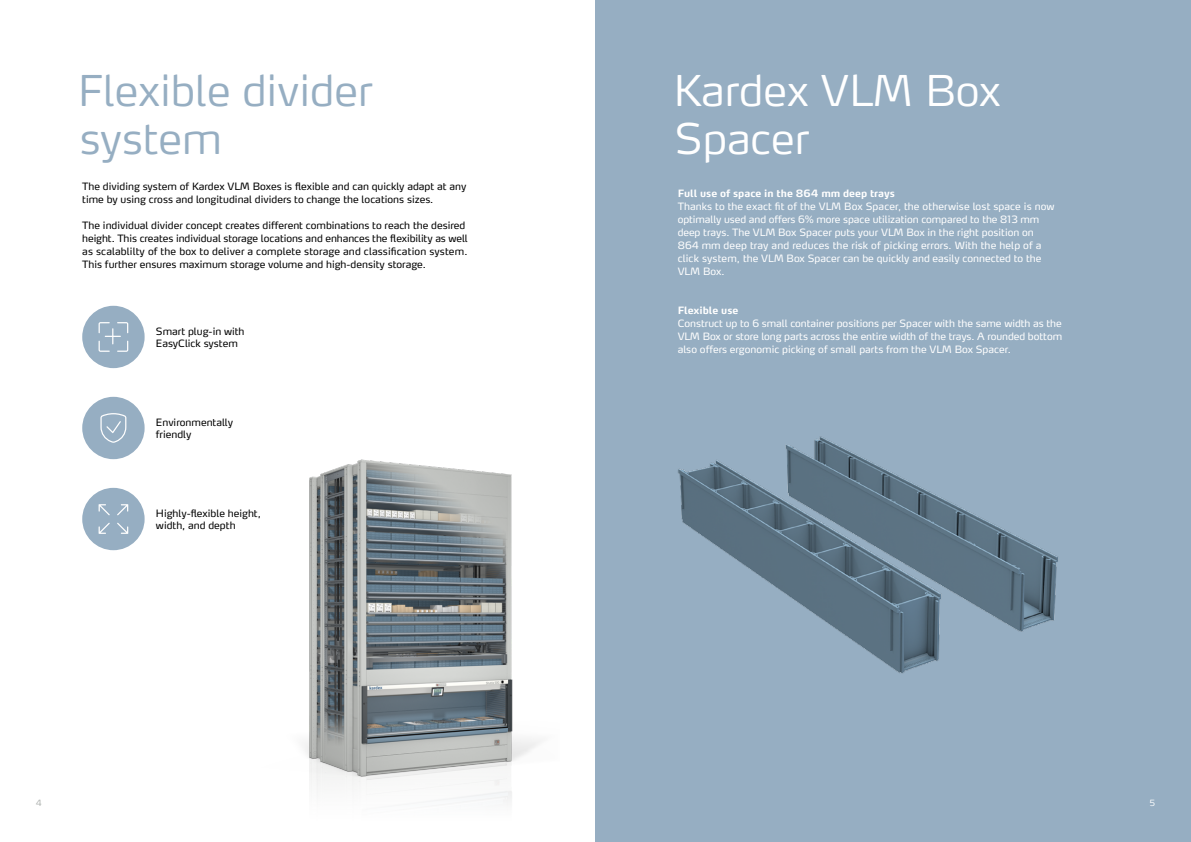
<style>
.page{position:relative;width:1191px;height:842px;background:#fff}
.page>*{position:absolute;margin:0;border:0;box-sizing:border-box;transform-origin:0 0}
.t1{font:300 42px/48px "Max Pro";color:#96aec2}
.t2{font:300 42px/48px "Max Pro";color:#fff}
.t3{font:10px/13px "Max Pro";color:#fff}
.t4{font:10px/13px "Max Pro";color:#000}
.t5{font:700 10px "Max Pro";color:#fff}
.t6{font:300 8.5px "Max Pro";color:#a8aca9}
.t7{font:300 8.5px "Max Pro";color:#fff}
</style>
<div class="page">
<div style="left:595px;top:0;width:596px;height:842px;background:#96aec2"></div>
<img style="left:678px;top:436px;width:380px;height:238px">
<img style="left:304px;top:459px;width:237px;height:344px">
<svg style="left:82px;top:306px;width:63px;height:62px"></svg>
<svg style="left:82px;top:397px;width:63px;height:62px"></svg>
<svg style="left:82px;top:488px;width:63px;height:62px"></svg>
<h1 class="t1" style="left:78px;top:62px;width:296px">Flexible divider system</h1>
<p class="t4" style="left:82px;top:179px;width:386px">The dividing system of Kardex VLM Boxes is flexible and can quickly adapt at any time by using cross and longitudinal dividers to change the locations sizes.</p>
<p class="t4" style="left:82px;top:218px;width:387px">The individual divider concept creates different combinations to reach the desired height. This creates individual storage locations and enhances the flexibility as well as scalablilty of the box to deliver a complete storage and classification system.<br>This further ensures maximum storage volume and high-density storage.</p>
<p class="t4" style="left:156px;top:324px;width:90px;line-height:12px">Smart plug-in with<br>EasyClick system</p>
<p class="t4" style="left:156px;top:415px;width:79px;line-height:12px">Environmentally friendly</p>
<p class="t4" style="left:156px;top:506px;width:106px;line-height:12px">Highly-flexible height, width, and depth</p>
<h1 class="t2" style="left:673px;top:62px;width:329px">Kardex VLM Box<br>Spacer</h1>
<p class="t5" style="left:677px;top:184px;width:219px">Full use of space in the 864 mm deep trays</p>
<p class="t3" style="left:677px;top:199px;width:378px">Thanks to the exact fit of the VLM Box Spacer, the otherwise lost space is now optimally used and offers 6% more space utilization compared to the 813 mm deep trays. The VLM Box Spacer puts your VLM Box in the right position on 864 mm deep tray and reduces the risk of picking errors. With the help of a click system, the VLM Box Spacer can be quickly and easily connected to the VLM Box.</p>
<p class="t5" style="left:677px;top:301px;width:62px">Flexible use</p>
<p class="t3" style="left:677px;top:316px;width:386px;text-align:justify">Construct up to 6 small container positions per Spacer with the same width as the VLM Box or store long parts across the entire width of the trays. A rounded bottom also offers ergonomic picking of small parts from the VLM Box Spacer.</p>
<p class="t6" style="left:36px;top:796px;width:8px">4</p>
<p class="t7" style="left:1150px;top:796px;width:7px">5</p>
</div>
